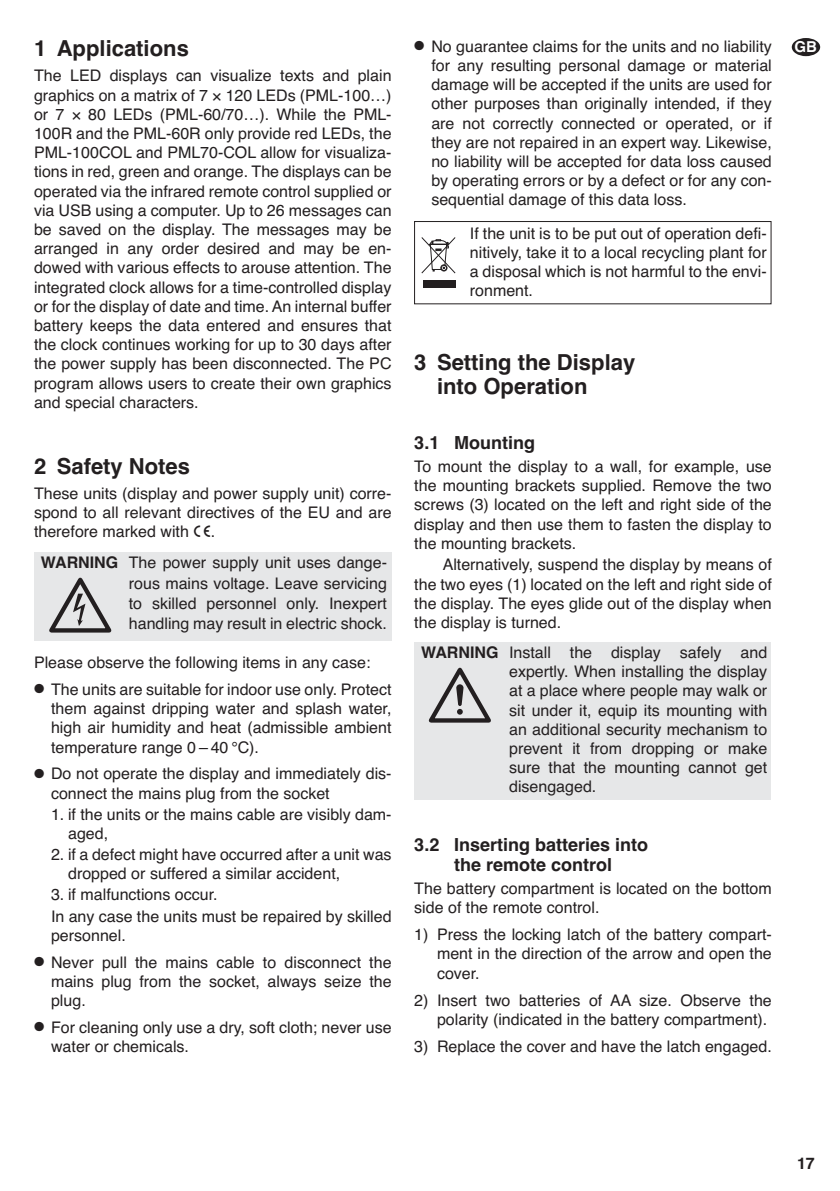
<style>
.page{position:relative;width:840px;height:1191px;background:#fff}
.page>*{position:absolute;margin:0;border:0;box-sizing:border-box;transform-origin:0 0}
.t1{font:700 22px/24.2px "Helvetica";color:#231f20}
.t2{font:700 18px/19.8px "Helvetica";color:#231f20;text-align:center}
.t3{font:16px/19.2px "Helvetica";color:#231f20;text-align:justify}
.t4{font:700 16px "Helvetica";color:#231f20}
.t5{font:700 15px "Helvetica";color:#fff}
.s1{font-weight:700}
</style>
<div class="page">
<div style="left:791px;top:38px;width:28px;height:18px;background:#231f20;border-radius:50%"></div>
<div style="left:34px;top:552px;width:357px;height:88px;background:#e6e7e8"></div>
<svg style="left:49px;top:577px;width:63px;height:56px"></svg>
<div style="left:414px;top:642px;width:356px;height:157px;background:#e6e7e8"></div>
<svg style="left:428px;top:667px;width:63px;height:56px"></svg>
<div style="left:414px;top:221px;width:356px;height:83px;border:1px solid #231f20"></div>
<svg style="left:421px;top:237px;width:34px;height:37px"></svg>
<div style="left:422px;top:281px;width:33px;height:7px;background:#231f20"></div>
<h1 class="t1" style="left:34px;top:38px;width:156px">1 Applications</h1>
<p class="t3" style="left:34px;top:68px;width:359px">The LED displays can visualize texts and plain graphics on a matrix of 7 × 120 LEDs (PML-100…) or 7 × 80 LEDs (PML-60/70…). While the PML-100R and the PML-60R only provide red LEDs, the PML-100COL and PML70-COL allow for visualiza&shy;tions in red, green and orange. The displays can be operated via the infrared remote control supplied or via USB using a computer. Up to 26 messages can be saved on the display. The messages may be arranged in any order desired and may be en - dowed with various effects to arouse attention. The integrated clock allows for a time-controlled display or for the display of date and time. An internal buffer battery keeps the data entered and ensures that the clock continues working for up to 30 days after the power supply has been disconnected. The PC program allows users to create their own graphics and special characters.</p>
<h1 class="t1" style="left:34px;top:456px;width:157px">2 Safety Notes</h1>
<p class="t3" style="left:34px;top:485px;width:359px">These units (display and power supply unit) corre&shy;spond to all relevant directives of the EU and are therefore marked with</p>
<p class="t3" style="left:211px;top:523px;width:6px">.</p>
<p class="t3" style="left:129px;top:554px;width:259px;line-height:20.4px;text-indent:-88px"><span class="s1">WARNING</span> The power supply unit uses dange&shy;rous mains voltage. Leave servicing to skilled personnel only. Inexpert handling may result in electric shock.</p>
<p class="t3" style="left:34px;top:654px;width:338px">Please observe the following items in any case:</p>
<p class="t3" style="left:51px;top:681px;width:342px;text-indent:-17px">● The units are suitable for indoor use only. Protect them against dripping water and splash water, high air humidity and heat (admissible ambient temperature range 0 – 40 °C).</p>
<p class="t3" style="left:51px;top:765px;width:342px;text-indent:-17px">● Do not operate the display and immediately dis&shy;connect the mains plug from the socket</p>
<p class="t3" style="left:68px;top:806px;width:325px;text-indent:-17px">1. if the units or the mains cable are visibly dam&shy;aged,</p>
<p class="t3" style="left:68px;top:846px;width:325px;text-indent:-17px">2. if a defect might have occurred after a unit was dropped or suffered a similar accident,</p>
<p class="t3" style="left:51px;top:885px;width:342px;line-height:21.2px">3. if malfunctions occur.<br>In any case the units must be repaired by skilled</p>
<p class="t3" style="left:51px;top:927px;width:76px">personnel.</p>
<p class="t3" style="left:51px;top:954px;width:342px;text-indent:-17px">● Never pull the mains cable to disconnect the mains plug from the socket, always seize the plug.</p>
<p class="t3" style="left:51px;top:1019px;width:342px;text-indent:-17px">● For cleaning only use a dry, soft cloth; never use water or chemicals.</p>
<p class="t3" style="left:431px;top:38px;width:342px;text-indent:-17px">● No guarantee claims for the units and no liability for any resulting personal damage or material damage will be accepted if the units are used for other purposes than originally intended, if they are not correctly connected or operated, or if they are not repaired in an expert way. Likewise, no liability will be accepted for data loss caused by operating errors or by a defect or for any con&shy;sequential damage of this data loss.</p>
<p class="t3" style="left:469px;top:225px;width:298px">If the unit is to be put out of operation defi&shy;nitively, take it to a local recycling plant for a disposal which is not harmful to the envi&shy;ronment.</p>
<h1 class="t1" style="left:437px;top:352px;width:200px;text-indent:-23px">3 Setting the Display into Operation</h1>
<p class="t2" style="left:414px;top:434px;width:122px">3.1 Mounting</p>
<p class="t3" style="left:414px;top:458px;width:359px">To mount the display to a wall, for example, use the mounting brackets supplied. Remove the two screws (3) located on the left and right side of the display and then use them to fasten the display to the mounting brackets.</p>
<p class="t3" style="left:414px;top:556px;width:359px;text-indent:28px">Alternatively, suspend the display by means of the two eyes (1) located on the left and right side of the display. The eyes glide out of the display when the display is turned.</p>
<p class="t3" style="left:509px;top:644px;width:259px;text-indent:-88px"><span class="s1">WARNING</span> Install the display safely and expertly. When installing the display at a place where people may walk or sit under it, equip its mounting with an additional security mechanism to prevent it from dropping or make sure that the mounting cannot get disengaged.</p>
<p class="t2" style="left:414px;top:836px;width:235px">3.2 Inserting batteries into the remote control</p>
<p class="t3" style="left:414px;top:880px;width:359px">The battery compartment is located on the bottom side of the remote control.</p>
<p class="t3" style="left:437px;top:926px;width:336px;text-indent:-23px">1) Press the locking latch of the battery compart&shy;ment in the direction of the arrow and open the cover.</p>
<p class="t3" style="left:414px;top:992px;width:359px;text-align:right">2) Insert two batteries of AA size. Observe the polarity (indicated in the battery compartment).</p>
<p class="t3" style="left:414px;top:1038px;width:359px">3) Replace the cover and have the latch engaged.</p>
<p class="t5" style="left:794px;top:41px;width:24px">GB</p>
<p class="t4" style="left:796px;top:1157px;width:19px">17</p>
</div>
